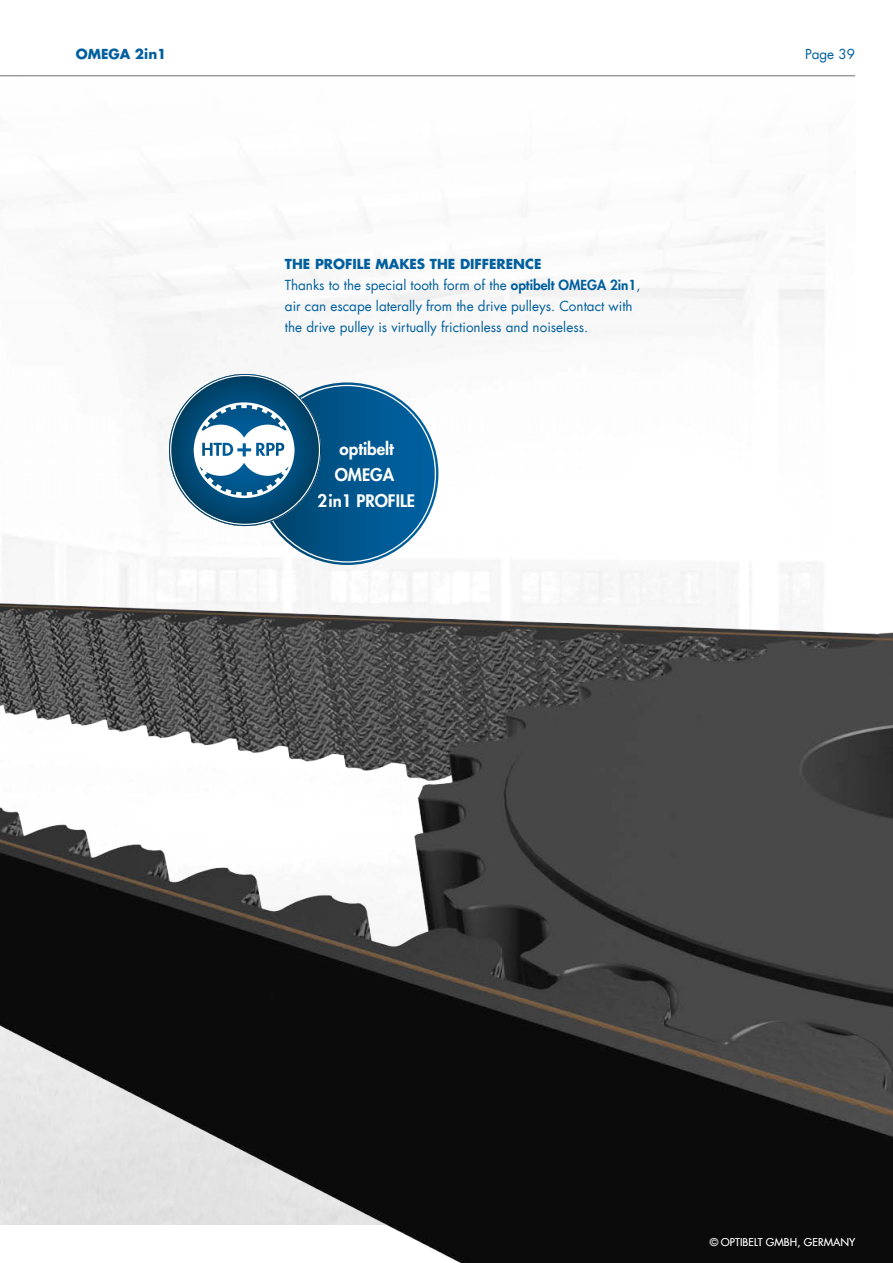
<style>
.page{position:relative;width:893px;height:1263px;background:#fff}
.page>*{position:absolute;margin:0;border:0;box-sizing:border-box;transform-origin:0 0}
.t1{font:800 16.8px/26.2px "Futura Com";color:#fff;text-align:center}
.FLIESSTEXT{font:13.5px/21px "Futura Com";color:#005f9e}
.FLIESSTEXT-2{font:700 13.5px "Futura Com";color:#005f9e}
.t2{font:10.5px "Futura Com";color:#fff}
.s1{font-weight:800}
</style>
<div class="page">
<hr style="left:0;top:75px;width:855px;height:1px;background:#706f6f">
<img style="left:0;top:355px;width:893px;height:908px">
<svg style="left:256px;top:382px;width:182px;height:183px;background:#085b91"></svg>
<svg style="left:169px;top:374px;width:152px;height:152px;background:#125277"></svg>
<svg style="left:194px;top:402px;width:101px;height:96px"></svg>
<p class="FLIESSTEXT-2" style="left:76px;top:43px;width:92px">OMEGA 2in1</p>
<p class="FLIESSTEXT-2" style="left:285px;top:253px;width:258px">THE PROFILE MAKES THE DIFFERENCE</p>
<p class="FLIESSTEXT" style="left:285px;top:274px;width:357px">Thanks to the special tooth form of the <span class="s1">optibelt OMEGA 2in1</span>, air can escape laterally from the drive pulleys. Contact with the drive pulley is virtually frictionless and noiseless.</p>
<p class="t1" style="left:317px;top:434px;width:99px">optibelt<br>OMEGA<br>2in1 PROFILE</p>
<p class="FLIESSTEXT" style="left:805px;top:43px;width:51px">Page 39</p>
<p class="t2" style="left:710px;top:1234px;width:147px">© OPTIBELT GMBH, GERMANY</p>
</div>
